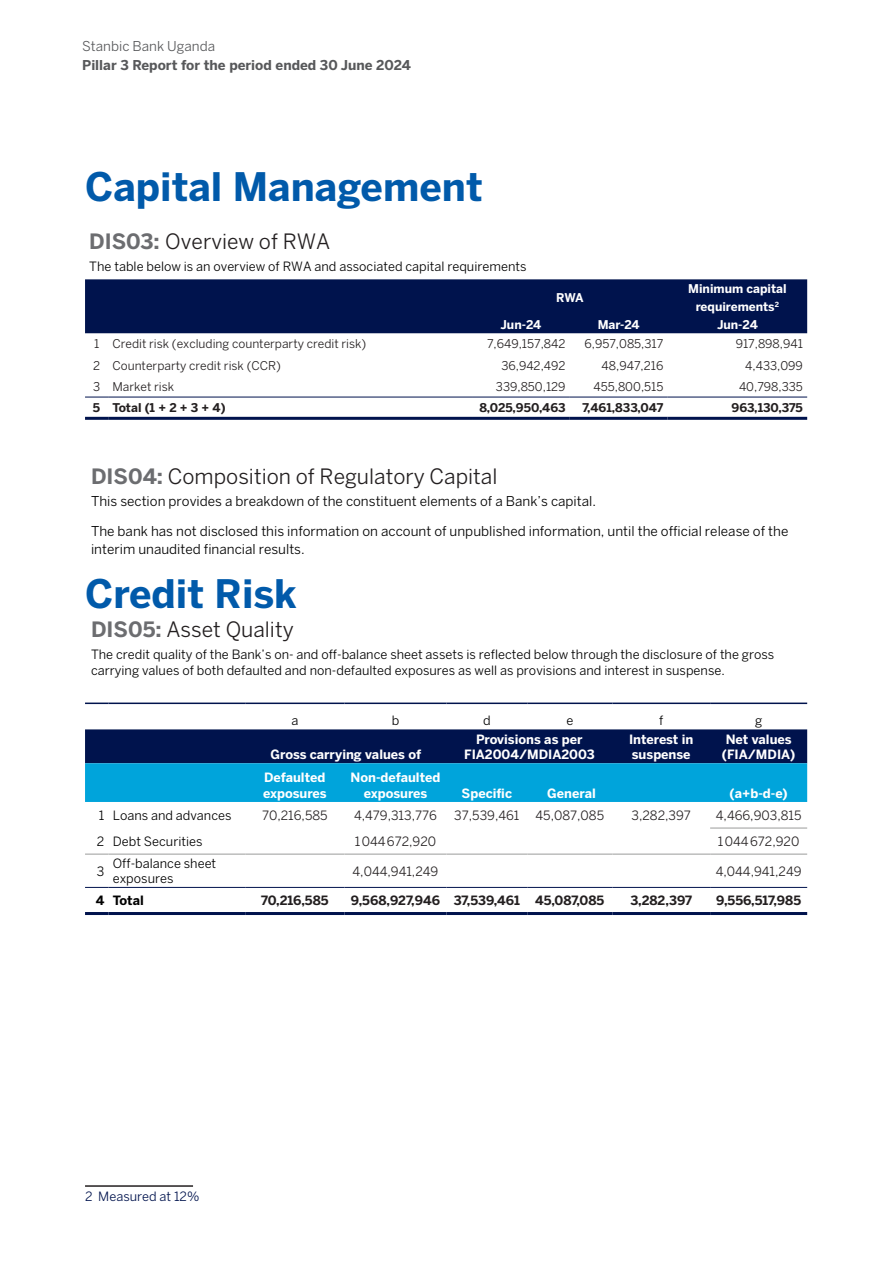
<style>
.page{position:relative;width:893px;height:1263px;background:#fff}
.page>*{position:absolute;margin:0;border:0;box-sizing:border-box;transform-origin:0 0}
.t1{font:700 39px "Benton Sans";color:#015aaa}
.t2{font:21px "Benton Sans";color:#231f20}
.t3{font:13.5px/18px "Benton Sans";color:#000}
.t4{font:700 13.5px "Benton Sans";color:#57585a}
.t5{font:13.5px "Benton Sans";color:#57585a}
.t6{font:12.75px/15.3px "Benton Sans";color:#000}
.t7{font:700 12.75px/15.3px "Benton Sans";color:#fff;text-align:center}
.t8{font:12.75px "Benton Sans";color:#231f20}
.t9{font:700 12.75px "Benton Sans";color:#231f20}
.t10{font:12.75px "Benton Sans";color:#00134d}
.t11{font:700 12.75px "Benton Sans";color:#000}
.t12{font:12px "Benton Sans";color:#231f20}
.t13{font:700 12px "Benton Sans";color:#231f20}
.t14{font:700 12px/18px "Benton Sans";color:#fff;text-align:center}
.s1{font-weight:700;color:#6c6d70}
</style>
<div class="page">
<div style="left:85px;top:279px;width:722px;height:54px;background:#00134d"></div>
<svg style="left:85px;top:397px;width:23px;height:1px"></svg>
<hr style="left:108px;top:397px;width:364px;height:1px;background:#00134d">
<hr style="left:472px;top:397px;width:98px;height:1px;background:#00134d">
<hr style="left:570px;top:397px;width:98px;height:1px;background:#00134d">
<hr style="left:668px;top:397px;width:139px;height:1px;background:#00134d">
<hr style="left:85px;top:417px;width:23px;height:3px;background:#00134d">
<hr style="left:108px;top:417px;width:364px;height:3px;background:#00134d">
<hr style="left:472px;top:417px;width:98px;height:3px;background:#00134d">
<hr style="left:570px;top:417px;width:98px;height:3px;background:#00134d">
<hr style="left:668px;top:417px;width:139px;height:3px;background:#00134d">
<svg style="left:85px;top:729px;width:722px;height:73px;background:#026199"></svg>
<hr style="left:710px;top:827px;width:97px;height:2px;background:#bcbdbc">
<hr style="left:85px;top:853px;width:24px;height:2px;background:#bcbdbc">
<hr style="left:109px;top:853px;width:136px;height:2px;background:#bcbdbc">
<hr style="left:245px;top:853px;width:99px;height:2px;background:#bcbdbc">
<hr style="left:344px;top:853px;width:102px;height:2px;background:#bcbdbc">
<hr style="left:446px;top:853px;width:81px;height:2px;background:#bcbdbc">
<hr style="left:527px;top:853px;width:85px;height:2px;background:#bcbdbc">
<hr style="left:612px;top:853px;width:98px;height:2px;background:#bcbdbc">
<hr style="left:710px;top:853px;width:97px;height:2px;background:#bcbdbc">
<svg style="left:85px;top:887px;width:24px;height:1px"></svg>
<hr style="left:109px;top:887px;width:136px;height:1px;background:#00134d">
<hr style="left:245px;top:887px;width:99px;height:1px;background:#00134d">
<hr style="left:344px;top:887px;width:102px;height:1px;background:#00134d">
<hr style="left:446px;top:887px;width:81px;height:1px;background:#00134d">
<hr style="left:527px;top:887px;width:85px;height:1px;background:#00134d">
<hr style="left:612px;top:887px;width:98px;height:1px;background:#00134d">
<hr style="left:710px;top:887px;width:97px;height:1px;background:#00134d">
<hr style="left:85px;top:912px;width:24px;height:3px;background:#00134d">
<hr style="left:109px;top:912px;width:136px;height:3px;background:#00134d">
<hr style="left:245px;top:912px;width:99px;height:3px;background:#00134d">
<hr style="left:344px;top:912px;width:102px;height:3px;background:#00134d">
<hr style="left:446px;top:912px;width:81px;height:3px;background:#00134d">
<hr style="left:527px;top:912px;width:85px;height:3px;background:#00134d">
<hr style="left:612px;top:912px;width:98px;height:3px;background:#00134d">
<hr style="left:710px;top:912px;width:97px;height:3px;background:#00134d">
<hr style="left:85px;top:702px;width:24px;height:2px;background:#00134d">
<hr style="left:109px;top:702px;width:136px;height:2px;background:#00134d">
<hr style="left:245px;top:702px;width:99px;height:2px;background:#00134d">
<hr style="left:344px;top:702px;width:102px;height:2px;background:#00134d">
<hr style="left:446px;top:702px;width:81px;height:2px;background:#00134d">
<hr style="left:527px;top:702px;width:85px;height:2px;background:#00134d">
<hr style="left:612px;top:702px;width:98px;height:2px;background:#00134d">
<hr style="left:710px;top:702px;width:97px;height:2px;background:#00134d">
<hr style="left:85px;top:1185px;width:108px;height:2px;background:#231f20">
<p class="t5" style="left:82px;top:38px;width:134px">Stanbic Bank Uganda</p>
<p class="t4" style="left:82px;top:57px;width:330px">Pillar 3 Report for the period ended 30 June 2024</p>
<p class="t1" style="left:85px;top:163px;width:399px">Capital Management</p>
<p class="t2" style="left:89px;top:229px;width:243px"><span class="s1">DIS03:</span> Overview of RWA</p>
<p class="t6" style="left:89px;top:259px;width:439px">The table below is an overview of RWA and associated capital requirements</p>
<p class="t14" style="left:556px;top:288px;width:29px">RWA</p>
<p class="t14" style="left:688px;top:279px;width:100px">Minimum capital requirements<sup>2</sup></p>
<p class="t14" style="left:500px;top:315px;width:42px">Jun-24</p>
<p class="t14" style="left:598px;top:315px;width:44px">Mar-24</p>
<p class="t14" style="left:717px;top:315px;width:42px">Jun-24</p>
<p class="t12" style="left:94px;top:337px;width:7px">1</p>
<p class="t12" style="left:112px;top:337px;width:255px">Credit risk (excluding counterparty credit risk)</p>
<p class="t12" style="left:487px;top:337px;width:80px">7,649,157,842</p>
<p class="t12" style="left:584px;top:337px;width:80px">6,957,085,317</p>
<p class="t12" style="left:736px;top:337px;width:69px">917,898,941</p>
<p class="t12" style="left:93px;top:358px;width:9px">2</p>
<p class="t12" style="left:112px;top:358px;width:170px">Counterparty credit risk (CCR)</p>
<p class="t12" style="left:501px;top:358px;width:66px">36,942,492</p>
<p class="t12" style="left:602px;top:358px;width:63px">48,947,216</p>
<p class="t12" style="left:745px;top:358px;width:59px">4,433,099</p>
<p class="t12" style="left:93px;top:379px;width:9px">3</p>
<p class="t12" style="left:112px;top:379px;width:63px">Market risk</p>
<p class="t12" style="left:496px;top:379px;width:71px">339,850,129</p>
<p class="t12" style="left:594px;top:379px;width:71px">455,800,515</p>
<p class="t12" style="left:739px;top:379px;width:65px">40,798,335</p>
<p class="t13" style="left:93px;top:401px;width:9px">5</p>
<p class="t13" style="left:112px;top:401px;width:115px">Total (1 + 2 + 3 + 4)</p>
<p class="t13" style="left:479px;top:401px;width:88px">8,025,950,463</p>
<p class="t13" style="left:582px;top:401px;width:82px">7,461,833,047</p>
<p class="t13" style="left:731px;top:401px;width:73px">963,130,375</p>
<p class="t2" style="left:91px;top:464px;width:408px"><span class="s1">DIS04:</span> Composition of Regulatory Capital</p>
<p class="t3" style="left:91px;top:492px;width:506px">This section provides a breakdown of the constituent elements of a Bank’s capital.</p>
<p class="t3" style="left:91px;top:522px;width:699px">The bank has not disclosed this information on account of unpublished information, until the official release of the interim unaudited financial results.</p>
<p class="t1" style="left:85px;top:571px;width:214px">Credit Risk</p>
<p class="t2" style="left:91px;top:617px;width:204px"><span class="s1">DIS05:</span> Asset Quality</p>
<p class="t6" style="left:91px;top:647px;width:685px">The credit quality of the Bank’s on- and off-balance sheet assets is reflected below through the disclosure of the gross carrying values of both defaulted and non-defaulted exposures as well as provisions and interest in suspense.</p>
<p class="t6" style="left:291px;top:713px;width:8px">a</p>
<p class="t6" style="left:392px;top:713px;width:9px">b</p>
<p class="t6" style="left:483px;top:713px;width:9px">d</p>
<p class="t6" style="left:566px;top:713px;width:8px">e</p>
<p class="t6" style="left:659px;top:713px;width:6px">f</p>
<p class="t6" style="left:755px;top:713px;width:9px">g</p>
<p class="t7" style="left:270px;top:746px;width:152px">Gross carrying values of</p>
<p class="t7" style="left:464px;top:731px;width:132px">Provisions as per<br>FIA2004/MDIA2003</p>
<p class="t7" style="left:629px;top:731px;width:66px;text-align:left">Interest in suspense</p>
<p class="t7" style="left:722px;top:731px;width:75px">Net values (FIA/MDIA)</p>
<p class="t7" style="left:263px;top:770px;width:65px;text-align:left">Defaulted exposures</p>
<p class="t7" style="left:350px;top:770px;width:91px">Non-defaulted exposures</p>
<p class="t7" style="left:462px;top:785px;width:52px">Specific</p>
<p class="t7" style="left:547px;top:785px;width:50px">General</p>
<p class="t7" style="left:730px;top:785px;width:60px">(a+b-d-e)</p>
<p class="t6" style="left:99px;top:807px;width:7px">1</p>
<p class="t6" style="left:113px;top:807px;width:120px">Loans and advances</p>
<p class="t8" style="left:262px;top:807px;width:67px">70,216,585</p>
<p class="t8" style="left:354px;top:807px;width:84px">4,479,313,776</p>
<p class="t8" style="left:454px;top:807px;width:67px">37,539,461</p>
<p class="t8" style="left:535px;top:807px;width:70px">45,087,085</p>
<p class="t8" style="left:631px;top:807px;width:61px">3,282,397</p>
<p class="t8" style="left:716px;top:807px;width:87px">4,466,903,815</p>
<p class="t6" style="left:97px;top:833px;width:9px">2</p>
<p class="t6" style="left:113px;top:833px;width:91px">Debt Securities</p>
<p class="t8" style="left:355px;top:834px;width:83px">1 044 672,920</p>
<p class="t8" style="left:718px;top:834px;width:83px">1 044 672,920</p>
<p class="t6" style="left:97px;top:863px;width:9px">3</p>
<p class="t6" style="left:113px;top:855px;width:105px">Off-balance sheet exposures</p>
<p class="t8" style="left:353px;top:863px;width:87px">4,044,941,249</p>
<p class="t8" style="left:716px;top:863px;width:87px">4,044,941,249</p>
<p class="t11" style="left:96px;top:893px;width:10px">4</p>
<p class="t11" style="left:113px;top:893px;width:32px">Total</p>
<p class="t9" style="left:261px;top:893px;width:69px">70,216,585</p>
<p class="t9" style="left:351px;top:893px;width:91px">9,568,927,946</p>
<p class="t9" style="left:454px;top:893px;width:68px">37,539,461</p>
<p class="t9" style="left:535px;top:893px;width:71px">45,087,085</p>
<p class="t9" style="left:630px;top:893px;width:63px">3,282,397</p>
<p class="t9" style="left:716px;top:893px;width:86px">9,556,517,985</p>
<p class="t10" style="left:85px;top:1189px;width:116px">2 Measured at 12%</p>
</div>
